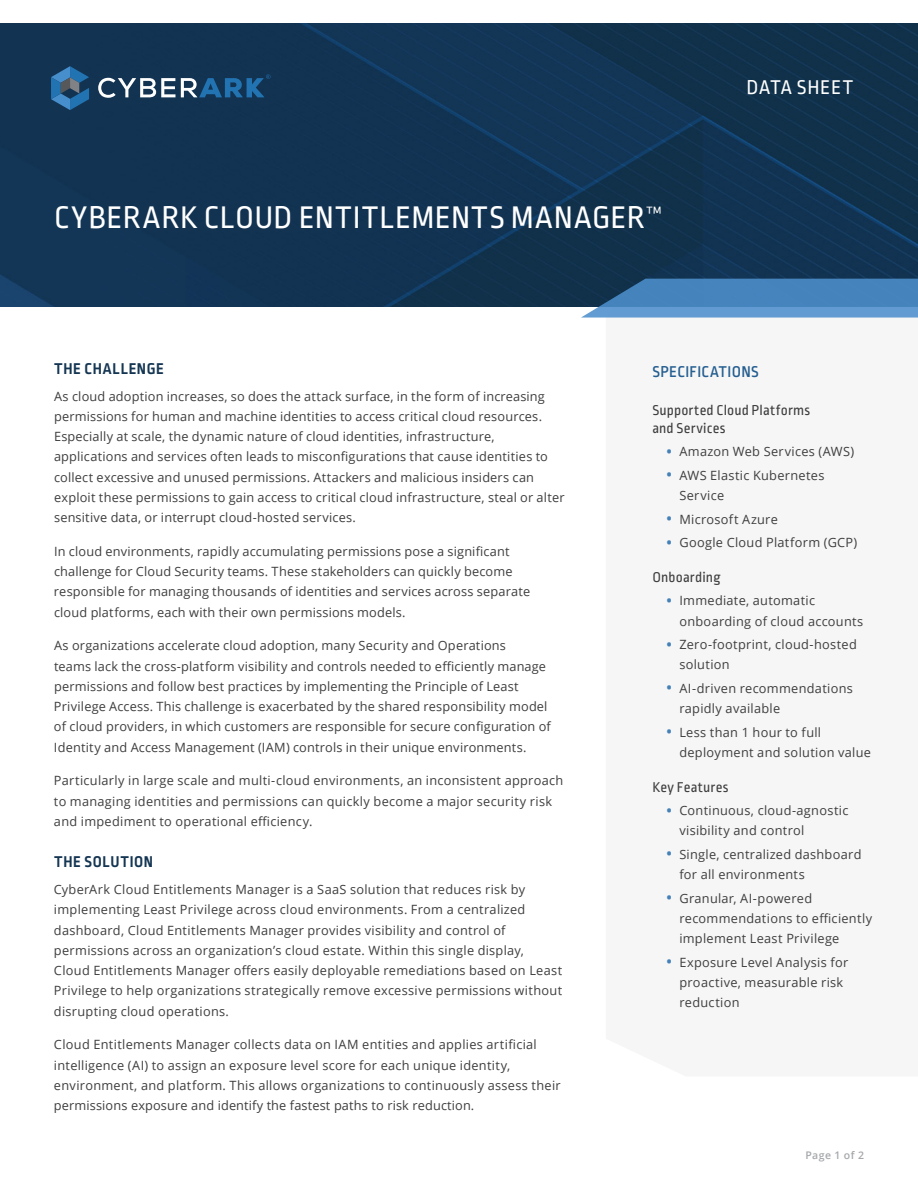
<style>
.page{position:relative;width:918px;height:1188px;background:#fff}
.page>*{position:absolute;margin:0;border:0;box-sizing:border-box;transform-origin:0 0}
.t1{font:33px "Ropa Sans Pro";letter-spacing:.025em;color:#fff}
.t2{font:21px "Ropa Sans Pro";letter-spacing:.03em;color:#fff}
.t3{font:700 16.5px "Ropa Sans Pro";letter-spacing:.04em;color:#153653}
.t4{font:500 16.5px "Ropa Sans Pro";letter-spacing:.02em;color:#265f91}
.t5{font:15px/18px "Ropa Sans Pro";letter-spacing:.01em;color:#3e3e3f}
.t6{font:12.75px/20.2px "Open Sans";letter-spacing:.02em;color:#3e3e3f}
.t7{font:600 10.5px "Open Sans";letter-spacing:.045em;color:#a6a8ab}
.s1{font-size:18px;color:#4481b8}
</style>
<div class="page">
<img style="left:0;top:24px;width:918px;height:283px">
<svg style="left:51px;top:66px;width:38px;height:44px;background:#2b5f8a"></svg>
<svg style="left:98px;top:78px;width:77px;height:20px"></svg>
<svg style="left:181px;top:74px;width:90px;height:23px;background:#29577e"></svg>
<svg style="left:581px;top:279px;width:337px;height:39px;background:#4b84b9"></svg>
<p class="t1" style="left:54px;top:199px;width:609px">CYBERARK CLOUD ENTITLEMENTS MANAGER<sup>™</sup></p>
<p class="t2" style="left:746px;top:76px;width:108px">DATA SHEET</p>
<p class="t3" style="left:54px;top:359px;width:111px">THE CHALLENGE</p>
<p class="t6" style="left:54px;top:386px;width:512px">As cloud adoption increases, so does the attack surface, in the form of increasing permissions for human and machine identities to access critical cloud resources.<br>Especially at scale, the dynamic nature of cloud identities, infrastructure, applications and services often leads to misconfigurations that cause identities to collect excessive and unused permissions. Attackers and malicious insiders can exploit these permissions to gain access to critical cloud infrastructure, steal or alter sensitive data, or interrupt cloud-hosted services.</p>
<p class="t6" style="left:54px;top:541px;width:478px">In cloud environments, rapidly accumulating permissions pose a significant challenge for Cloud Security teams. These stakeholders can quickly become responsible for managing thousands of identities and services across separate cloud platforms, each with their own permissions models.</p>
<p class="t6" style="left:54px;top:635px;width:498px">As organizations accelerate cloud adoption, many Security and Operations<br>teams lack the cross-platform visibility and controls needed to efficiently manage permissions and follow best practices by implementing the Principle of Least Privilege Access. This challenge is exacerbated by the shared responsibility model of cloud providers, in which customers are responsible for secure configuration of Identity and Access Management (IAM) controls in their unique environments.</p>
<p class="t6" style="left:54px;top:770px;width:511px">Particularly in large scale and multi-cloud environments, an inconsistent approach to managing identities and permissions can quickly become a major security risk and impediment to operational efficiency.</p>
<p class="t3" style="left:54px;top:853px;width:101px">THE SOLUTION</p>
<p class="t6" style="left:54px;top:879px;width:510px">CyberArk Cloud Entitlements Manager is a SaaS solution that reduces risk by implementing Least Privilege across cloud environments. From a centralized dashboard, Cloud Entitlements Manager provides visibility and control of permissions across an organization’s cloud estate. Within this single display, Cloud Entitlements Manager offers easily deployable remediations based on Least Privilege to help organizations strategically remove excessive permissions without disrupting cloud operations.</p>
<p class="t6" style="left:54px;top:1034px;width:508px">Cloud Entitlements Manager collects data on IAM entities and applies artificial intelligence (AI) to assign an exposure level score for each unique identity, environment, and platform. This allows organizations to continuously assess their permissions exposure and identify the fastest paths to risk reduction.</p>
<p class="t4" style="left:652px;top:362px;width:108px">SPECIFICATIONS</p>
<p class="t5" style="left:652px;top:402px;width:159px">Supported Cloud Platforms and Services</p>
<p class="t6" style="left:666px;top:441px;width:190px"><span class="s1">•</span> Amazon Web Services (AWS)</p>
<p class="t6" style="left:679px;top:465px;width:147px;text-indent:-14px"><span class="s1">•</span> AWS Elastic Kubernetes<br>Service</p>
<p class="t6" style="left:666px;top:509px;width:114px"><span class="s1">•</span> Microsoft Azure</p>
<p class="t6" style="left:666px;top:532px;width:193px"><span class="s1">•</span> Google Cloud Platform (GCP)</p>
<p class="t5" style="left:652px;top:569px;width:70px">Onboarding</p>
<p class="t6" style="left:679px;top:590px;width:185px;text-indent:-14px"><span class="s1">•</span> Immediate, automatic onboarding of cloud accounts</p>
<p class="t6" style="left:679px;top:634px;width:179px;text-indent:-14px"><span class="s1">•</span> Zero-footprint, cloud-hosted solution</p>
<p class="t6" style="left:679px;top:678px;width:175px;text-indent:-14px"><span class="s1">•</span> AI-driven recommendations rapidly available</p>
<p class="t6" style="left:679px;top:722px;width:193px;text-indent:-14px"><span class="s1">•</span> Less than 1 hour to full deployment and solution value</p>
<p class="t5" style="left:652px;top:779px;width:78px">Key Features</p>
<p class="t6" style="left:679px;top:800px;width:171px;text-indent:-14px"><span class="s1">•</span> Continuous, cloud-agnostic visibility and control</p>
<p class="t6" style="left:679px;top:844px;width:184px;text-indent:-14px"><span class="s1">•</span> Single, centralized dashboard for all environments</p>
<p class="t6" style="left:679px;top:888px;width:194px;text-indent:-14px"><span class="s1">•</span> Granular, AI-powered recommendations to efficiently implement Least Privilege</p>
<p class="t6" style="left:679px;top:952px;width:170px;text-indent:-14px"><span class="s1">•</span> Exposure Level Analysis for proactive, measurable risk reduction</p>
<p class="t7" style="left:805px;top:1148px;width:60px">Page 1 of 2</p>
</div>
